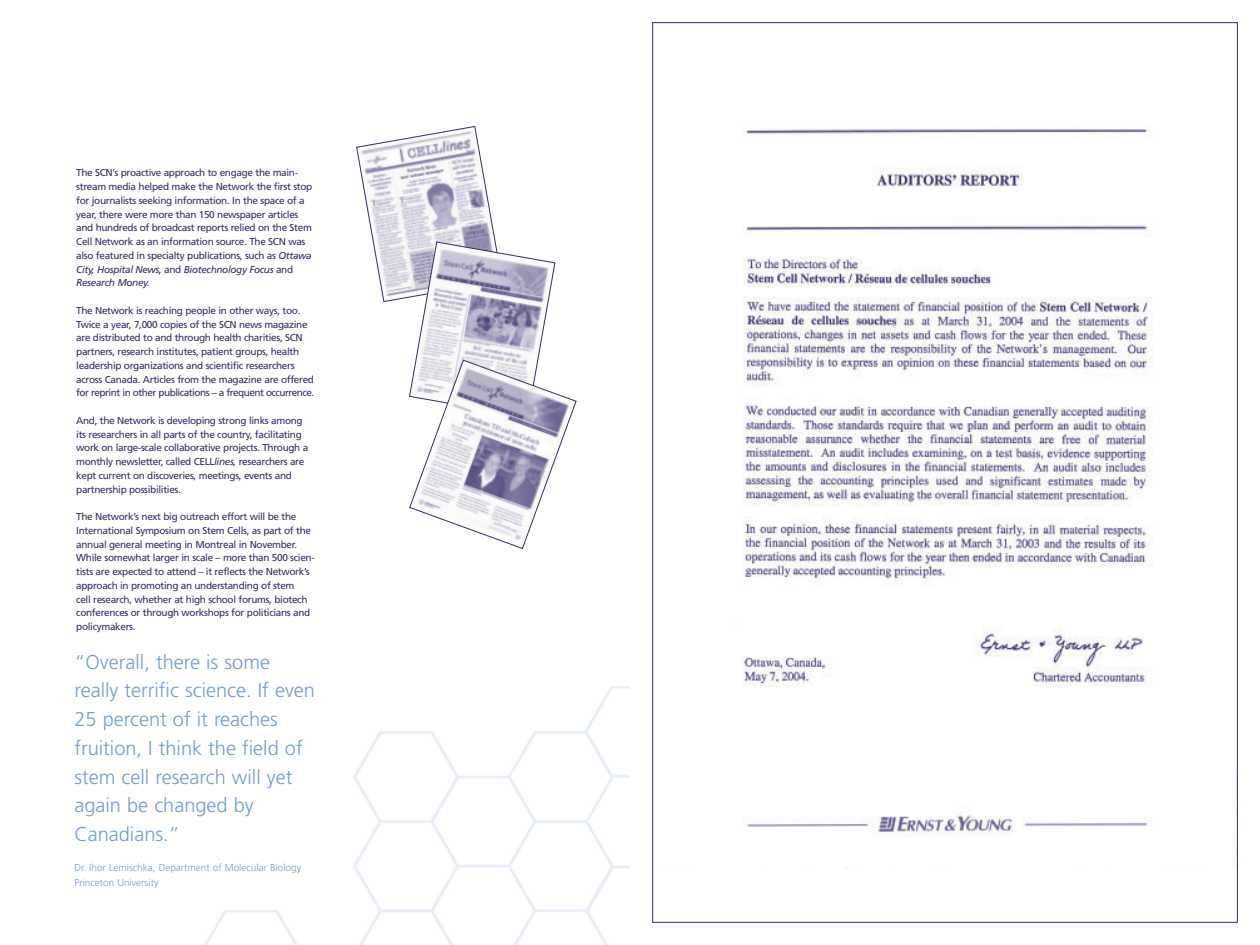
<style>
.page{position:relative;width:1260px;height:945px;background:#fff}
.page>*{position:absolute;margin:0;border:0;box-sizing:border-box;transform-origin:0 0}
.t1{font:300 20px/28.8px "Frutiger";color:#729cd1}
.t2{font:10px/13.8px "Frutiger";letter-spacing:-.035em;color:#342b65}
.t3{font:300 10px/15px "Frutiger";color:#729cd1}
.s1{font-style:italic}
</style>
<div class="page">
<img style="left:742px;top:128px;width:411px;height:709px">
<img style="left:204px;top:686px;width:426px;height:259px">
<svg style="left:356px;top:126px;width:220px;height:423px"></svg>
<p class="t2" style="left:76px;top:167px;width:238px">The SCN’s proactive approach to engage the main&shy;stream media helped make the Network the first stop for journalists seeking information. In the space of a year, there were more than 150 newspaper articles and hundreds of broadcast reports relied on the Stem Cell Network as an information source. The SCN was also featured in specialty publications, such as <span class="s1">Ottawa City, Hospital News,</span> and <span class="s1">Biotechnology Focus</span> and <span class="s1">Research Money.</span></p>
<p class="t2" style="left:76px;top:304px;width:240px">The Network is reaching people in other ways, too.<br>Twice a year, 7,000 copies of the SCN news magazine are distributed to and through health charities, SCN partners, research institutes, patient groups, health leadership organizations and scientific researchers across Canada. Articles from the magazine are offered for reprint in other publications – a frequent occurrence.</p>
<p class="t2" style="left:76px;top:414px;width:234px">And, the Network is developing strong links among its researchers in all parts of the country, facilitating work on large-scale collaborative projects. Through a monthly newsletter, called CELL<span class="s1">lines,</span> researchers are kept current on discoveries, meetings, events and partnership possibilities.</p>
<p class="t2" style="left:76px;top:510px;width:240px">The Network’s next big outreach effort will be the International Symposium on Stem Cells, as part of the annual general meeting in Montreal in November.<br>While somewhat larger in scale – more than 500 scien&shy;tists are expected to attend – it reflects the Network’s approach in promoting an understanding of stem<br>cell research, whether at high school forums, biotech conferences or through workshops for politicians and policymakers.</p>
<h1 class="t1" style="left:74px;top:649px;width:242px">“Overall, there is some really terrific science. If even<br>25 percent of it reaches fruition, I think the field of stem cell research will yet again be changed by<br>Canadians.”</h1>
<p class="t3" style="left:74px;top:861px;width:228px">Dr. Ihor Lemischka, Department of Molecular Biology<br>Princeton University</p>
</div>
